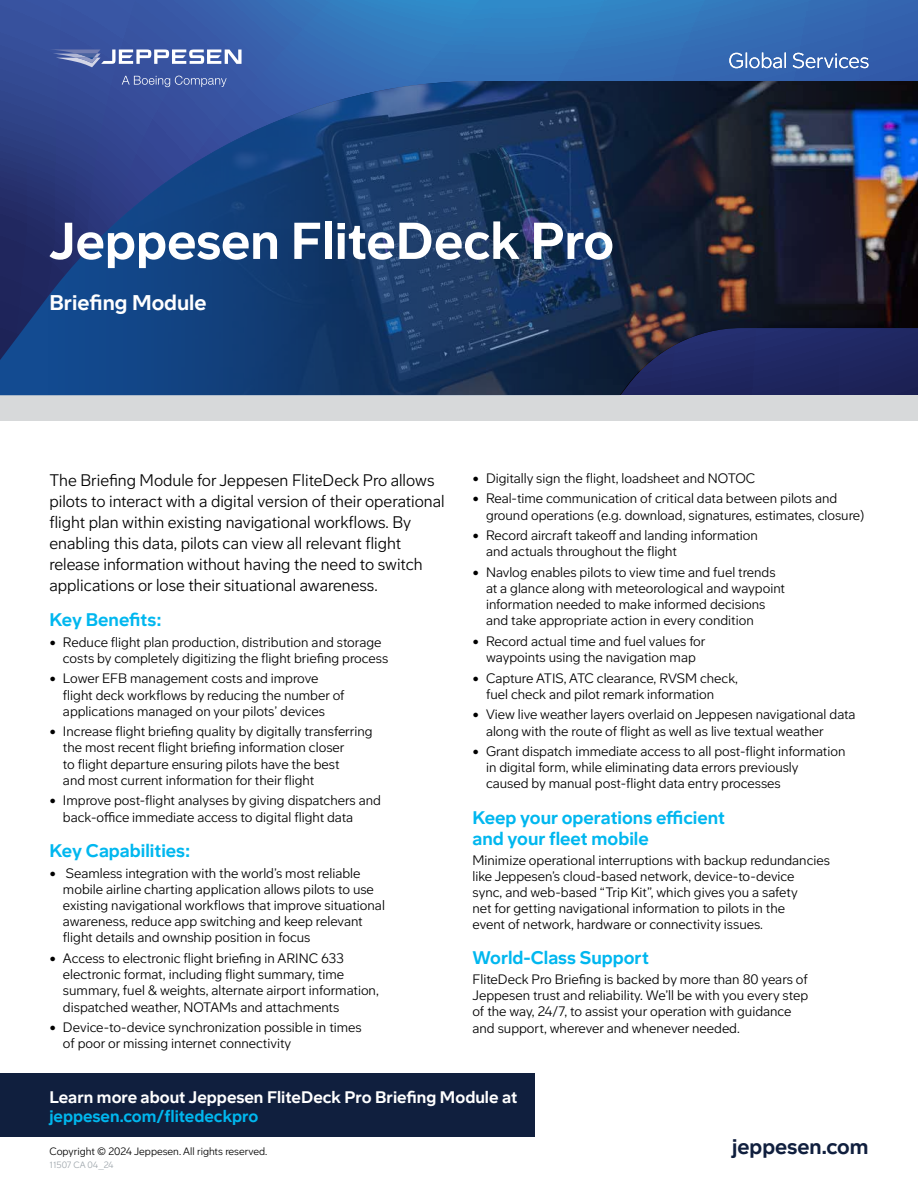
<style>
.page{position:relative;width:918px;height:1188px;background:#fff}
.page>*{position:absolute;margin:0;border:0;box-sizing:border-box;transform-origin:0 0}
.t1{font:700 51px "Boeing Meso";color:#fff}
.t2{font:700 21px "Boeing Meso";color:#fff}
.t3{font:700 21px "Boeing Meso";color:#101f3e}
.t4{font:700 18px/21.6px "Boeing Meso";color:#00b7ef}
.t5{font:300 16.5px/21px "Boeing Meso";color:#000}
.t6{font:700 16.5px "Boeing Meso";color:#fff}
.t7{font:700 16.5px "Boeing Meso";color:#00b7ef}
.t8{font:300 13.5px/16.2px "Boeing Meso";color:#000}
.t9{font:300 10.5px "Boeing Meso";color:#000}
.t10{font:300 9px "Boeing Meso";color:#9da5ab}
</style>
<div class="page">
<svg style="left:0;top:0;width:918px;height:81px;background:#346ab2"></svg>
<div style="left:0;top:395px;width:918px;height:26px;background:#d7d9da"></div>
<div style="left:0;top:1073px;width:524px;height:64px;background:#101f3e"></div>
<svg style="left:0;top:81px;width:918px;height:314px;background:#1d3561"></svg>
<svg style="left:729px;top:53px;width:140px;height:15px"></svg>
<div style="left:49px;top:1073px;width:486px;height:64px;background:#101f3e"></div>
<svg style="left:122px;top:76px;width:105px;height:11px"></svg>
<svg style="left:49px;top:49px;width:193px;height:18px"></svg>
<h1 class="t1" style="left:49px;top:210px;width:566px">Jeppesen FliteDeck Pro</h1>
<h2 class="t2" style="left:49px;top:290px;width:159px">Briefing Module</h2>
<p class="t5" style="left:49px;top:469px;width:397px">The Briefing Module for Jeppesen FliteDeck Pro allows pilots to interact with a digital version of their operational flight plan within existing navigational workflows. By enabling this data, pilots can view all relevant flight release information without having the need to switch applications or lose their situational awareness.</p>
<h3 class="t4" style="left:49px;top:609px;width:114px">Key Benefits:</h3>
<p class="t8" style="left:63px;top:634px;width:327px;text-indent:-14px">• Reduce flight plan production, distribution and storage costs by completely digitizing the flight briefing process</p>
<p class="t8" style="left:63px;top:670px;width:283px;text-indent:-14px">• Lower EFB management costs and improve flight deck workflows by reducing the number of applications managed on your pilots’ devices</p>
<p class="t8" style="left:63px;top:723px;width:311px;text-indent:-14px">• Increase flight briefing quality by digitally transferring the most recent flight briefing information closer<br>to flight departure ensuring pilots have the best<br>and most current information for their flight</p>
<p class="t8" style="left:63px;top:792px;width:320px;text-indent:-14px">• Improve post-flight analyses by giving dispatchers and back-office immediate access to digital flight data</p>
<h3 class="t4" style="left:49px;top:840px;width:142px">Key Capabilities:</h3>
<p class="t8" style="left:63px;top:865px;width:323px;text-indent:-14px">• Seamless integration with the world’s most reliable mobile airline charting application allows pilots to use existing navigational workflows that improve situational awareness, reduce app switching and keep relevant flight details and ownship position in focus</p>
<p class="t8" style="left:63px;top:950px;width:317px;text-indent:-14px">• Access to electronic flight briefing in ARINC 633 electronic format, including flight summary, time summary, fuel &amp; weights, alternate airport information, dispatched weather, NOTAMs and attachments</p>
<p class="t8" style="left:63px;top:1019px;width:300px;text-indent:-14px">• Device-to-device synchronization possible in times of poor or missing internet connectivity</p>
<p class="t8" style="left:473px;top:470px;width:284px">• Digitally sign the flight, loadsheet and NOTOC</p>
<p class="t8" style="left:486px;top:490px;width:380px;text-indent:-14px">• Real-time communication of critical data between pilots and ground operations (e.g. download, signatures, estimates, closure)</p>
<p class="t8" style="left:486px;top:527px;width:274px;text-indent:-14px">• Record aircraft takeoff and landing information and actuals throughout the flight</p>
<p class="t8" style="left:486px;top:564px;width:301px;text-indent:-14px">• Navlog enables pilots to view time and fuel trends at a glance along with meteorological and waypoint information needed to make informed decisions and take appropriate action in every condition</p>
<p class="t8" style="left:473px;top:633px;width:235px;text-align:center">• Record actual time and fuel values for waypoints using the navigation map</p>
<p class="t8" style="left:486px;top:670px;width:254px;text-indent:-14px">• Capture ATIS, ATC clearance, RVSM check, fuel check and pilot remark information</p>
<p class="t8" style="left:486px;top:706px;width:371px;text-indent:-14px">• View live weather layers overlaid on Jeppesen navigational data along with the route of flight as well as live textual weather</p>
<p class="t8" style="left:486px;top:743px;width:361px;text-indent:-14px">• Grant dispatch immediate access to all post-flight information in digital form, while eliminating data errors previously<br>caused by manual post-flight data entry processes</p>
<h3 class="t4" style="left:472px;top:806px;width:254px">Keep your operations efficient and your fleet mobile</h3>
<p class="t8" style="left:472px;top:852px;width:359px">Minimize operational interruptions with backup redundancies like Jeppesen’s cloud-based network, device-to-device<br>sync, and web-based “Trip Kit”, which gives you a safety<br>net for getting navigational information to pilots in the<br>event of network, hardware or connectivity issues.</p>
<h3 class="t4" style="left:472px;top:947px;width:178px">World-Class Support</h3>
<p class="t8" style="left:472px;top:971px;width:337px">FliteDeck Pro Briefing is backed by more than 80 years of Jeppesen trust and reliability. We’ll be with you every step of the way, 24/7, to assist your operation with guidance and support, wherever and whenever needed.</p>
<p class="t6" style="left:49px;top:1087px;width:469px">Learn more about Jeppesen FliteDeck Pro Briefing Module at</p>
<p class="t7" style="left:49px;top:1106px;width:210px">jeppesen.com/flitedeckpro</p>
<p class="t9" style="left:49px;top:1145px;width:219px">Copyright © 2024 Jeppesen. All rights reserved.</p>
<h2 class="t3" style="left:732px;top:1134px;width:138px">jeppesen.com</h2>
<p class="t10" style="left:49px;top:1160px;width:66px">11507 CA 04_24</p>
</div>
